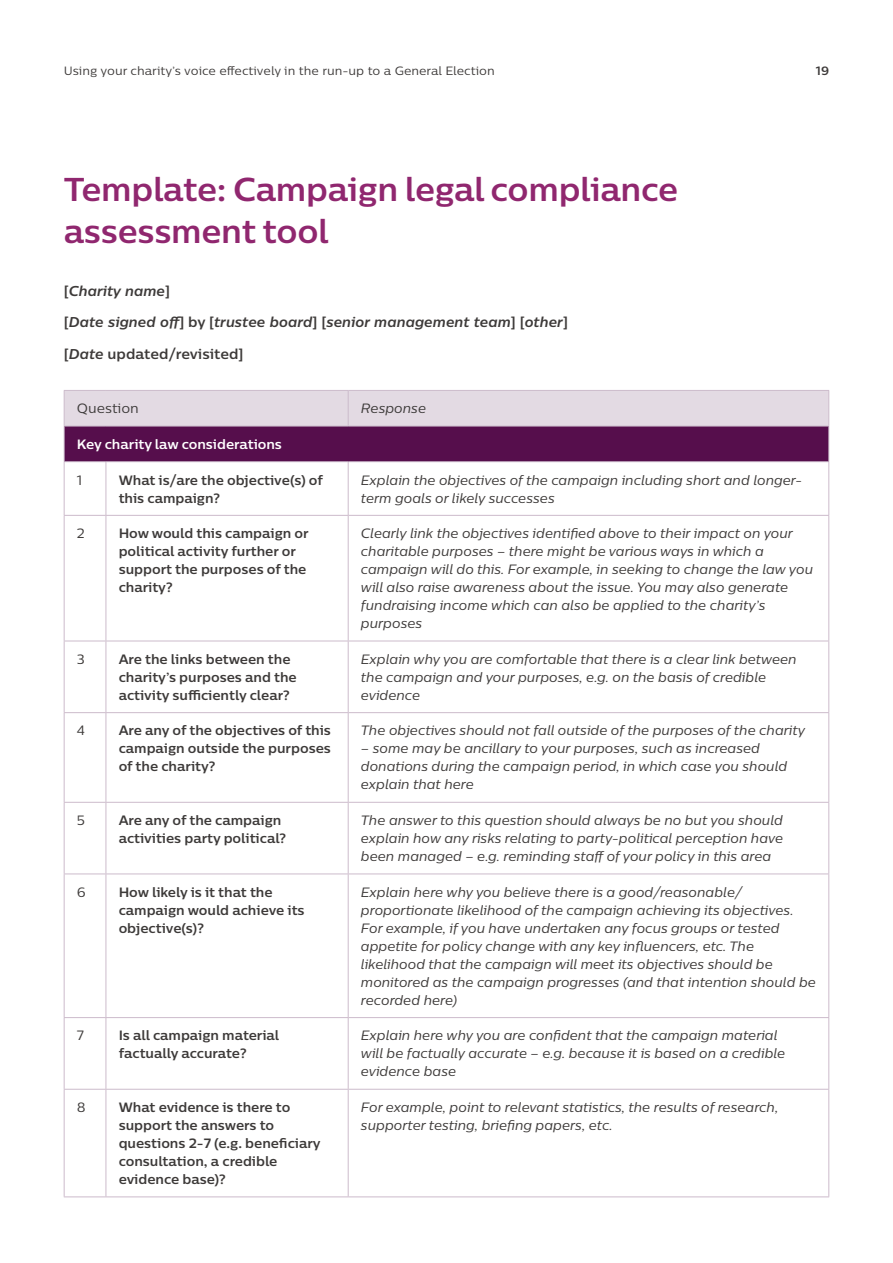
<style>
.page{position:relative;width:893px;height:1263px;background:#fff}
.page>*{position:absolute;margin:0;border:0;box-sizing:border-box;transform-origin:0 0}
.t1{font:700 33px/42px "Centrale Sans";letter-spacing:-.01em;color:#90276f}
.t2{font:italic 700 14.25px "Centrale Sans";color:#3d3a39}
.t3{font:700 14.25px "Centrale Sans";color:#3d3a39}
.t4{font:italic 13.5px/18px "Centrale Sans";letter-spacing:-.005em;color:#3d3a39}
.t5{font:700 13.5px/18px "Centrale Sans";letter-spacing:-.005em;color:#3d3a39}
.t6{font:700 13.5px "Centrale Sans";letter-spacing:-.005em;color:#fff}
.t7{font:13.5px "Centrale Sans";letter-spacing:-.005em;color:#3d3a39}
.t8{font:12px "Centrale Sans";color:#3d3a39}
.t9{font:700 12px "Centrale Sans";color:#3d3a39}
.s1{font-style:normal}
.s2{font-style:italic}
</style>
<div class="page">
<div style="left:65px;top:391px;width:763px;height:35px;background:#e3dae3"></div>
<div style="left:64px;top:426px;width:765px;height:36px;background:#560e4c"></div>
<hr style="left:64px;top:390px;width:42px;height:1px;background:#ccbbcb">
<hr style="left:64px;top:391px;width:1px;height:35px;background:#ccbbcb">
<hr style="left:106px;top:390px;width:242px;height:1px;background:#ccbbcb">
<hr style="left:348px;top:390px;width:481px;height:1px;background:#ccbbcb">
<hr style="left:348px;top:391px;width:1px;height:35px;background:#ccbbcb">
<hr style="left:828px;top:391px;width:1px;height:35px;background:#ccbbcb">
<hr style="left:64px;top:426px;width:42px;height:1px;background:#ccbbcb">
<hr style="left:64px;top:426px;width:1px;height:35px;background:#ccbbcb">
<hr style="left:106px;top:426px;width:242px;height:1px;background:#ccbbcb">
<hr style="left:348px;top:426px;width:481px;height:1px;background:#ccbbcb">
<hr style="left:828px;top:426px;width:1px;height:35px;background:#ccbbcb">
<hr style="left:64px;top:461px;width:42px;height:1px;background:#ccbbcb">
<hr style="left:64px;top:462px;width:1px;height:53px;background:#ccbbcb">
<hr style="left:106px;top:461px;width:242px;height:1px;background:#ccbbcb">
<hr style="left:106px;top:462px;width:1px;height:53px;background:#ccbbcb">
<hr style="left:348px;top:461px;width:481px;height:1px;background:#ccbbcb">
<hr style="left:348px;top:462px;width:1px;height:53px;background:#ccbbcb">
<hr style="left:828px;top:462px;width:1px;height:53px;background:#ccbbcb">
<hr style="left:64px;top:515px;width:42px;height:1px;background:#ccbbcb">
<hr style="left:64px;top:516px;width:1px;height:125px;background:#ccbbcb">
<hr style="left:106px;top:515px;width:242px;height:1px;background:#ccbbcb">
<hr style="left:106px;top:516px;width:1px;height:125px;background:#ccbbcb">
<hr style="left:348px;top:515px;width:481px;height:1px;background:#ccbbcb">
<hr style="left:348px;top:516px;width:1px;height:125px;background:#ccbbcb">
<hr style="left:828px;top:516px;width:1px;height:125px;background:#ccbbcb">
<hr style="left:64px;top:641px;width:42px;height:1px;background:#ccbbcb">
<hr style="left:64px;top:641px;width:1px;height:71px;background:#ccbbcb">
<hr style="left:106px;top:641px;width:242px;height:1px;background:#ccbbcb">
<hr style="left:106px;top:641px;width:1px;height:71px;background:#ccbbcb">
<hr style="left:348px;top:641px;width:481px;height:1px;background:#ccbbcb">
<hr style="left:348px;top:641px;width:1px;height:71px;background:#ccbbcb">
<hr style="left:828px;top:641px;width:1px;height:71px;background:#ccbbcb">
<hr style="left:64px;top:712px;width:42px;height:1px;background:#ccbbcb">
<hr style="left:64px;top:713px;width:1px;height:89px;background:#ccbbcb">
<hr style="left:106px;top:712px;width:242px;height:1px;background:#ccbbcb">
<hr style="left:106px;top:713px;width:1px;height:89px;background:#ccbbcb">
<hr style="left:348px;top:712px;width:481px;height:1px;background:#ccbbcb">
<hr style="left:348px;top:713px;width:1px;height:89px;background:#ccbbcb">
<hr style="left:828px;top:713px;width:1px;height:89px;background:#ccbbcb">
<hr style="left:64px;top:802px;width:42px;height:1px;background:#ccbbcb">
<hr style="left:64px;top:803px;width:1px;height:70px;background:#ccbbcb">
<hr style="left:106px;top:802px;width:242px;height:1px;background:#ccbbcb">
<hr style="left:106px;top:803px;width:1px;height:70px;background:#ccbbcb">
<hr style="left:348px;top:802px;width:481px;height:1px;background:#ccbbcb">
<hr style="left:348px;top:803px;width:1px;height:70px;background:#ccbbcb">
<hr style="left:828px;top:803px;width:1px;height:70px;background:#ccbbcb">
<hr style="left:64px;top:873px;width:42px;height:1px;background:#ccbbcb">
<hr style="left:64px;top:874px;width:1px;height:143px;background:#ccbbcb">
<hr style="left:106px;top:873px;width:242px;height:1px;background:#ccbbcb">
<hr style="left:106px;top:874px;width:1px;height:143px;background:#ccbbcb">
<hr style="left:348px;top:873px;width:481px;height:1px;background:#ccbbcb">
<hr style="left:348px;top:874px;width:1px;height:143px;background:#ccbbcb">
<hr style="left:828px;top:874px;width:1px;height:143px;background:#ccbbcb">
<hr style="left:64px;top:1017px;width:42px;height:1px;background:#ccbbcb">
<hr style="left:64px;top:1018px;width:1px;height:71px;background:#ccbbcb">
<hr style="left:106px;top:1017px;width:242px;height:1px;background:#ccbbcb">
<hr style="left:106px;top:1018px;width:1px;height:71px;background:#ccbbcb">
<hr style="left:348px;top:1017px;width:481px;height:1px;background:#ccbbcb">
<hr style="left:348px;top:1018px;width:1px;height:71px;background:#ccbbcb">
<hr style="left:828px;top:1018px;width:1px;height:71px;background:#ccbbcb">
<hr style="left:64px;top:1089px;width:42px;height:1px;background:#ccbbcb">
<hr style="left:64px;top:1089px;width:1px;height:107px;background:#ccbbcb">
<hr style="left:106px;top:1089px;width:242px;height:1px;background:#ccbbcb">
<hr style="left:106px;top:1089px;width:1px;height:107px;background:#ccbbcb">
<hr style="left:348px;top:1089px;width:481px;height:1px;background:#ccbbcb">
<hr style="left:348px;top:1089px;width:1px;height:107px;background:#ccbbcb">
<hr style="left:828px;top:1089px;width:1px;height:107px;background:#ccbbcb">
<hr style="left:64px;top:1196px;width:42px;height:1px;background:#ccbbcb">
<hr style="left:106px;top:1196px;width:242px;height:1px;background:#ccbbcb">
<hr style="left:348px;top:1196px;width:481px;height:1px;background:#ccbbcb">
<p class="t8" style="left:64px;top:63px;width:432px">Using your charity’s voice effectively in the run-up to a General Election</p>
<p class="t9" style="left:816px;top:63px;width:15px">19</p>
<h1 class="t1" style="left:64px;top:168px;width:616px">Template: Campaign legal compliance assessment tool</h1>
<p class="t2" style="left:64px;top:281px;width:108px"><span class="s1">[</span>Charity name<span class="s1">]</span></p>
<p class="t2" style="left:64px;top:313px;width:506px"><span class="s1">[</span>Date signed off<span class="s1">] by [</span>trustee board<span class="s1">] [</span>senior management team<span class="s1">] [</span>other<span class="s1">]</span></p>
<p class="t3" style="left:64px;top:344px;width:181px">[<span class="s2">Date</span> updated/revisited]</p>
<p class="t7" style="left:77px;top:400px;width:63px">Question</p>
<p class="t4" style="left:361px;top:399px;width:67px">Response</p>
<p class="t6" style="left:77px;top:435px;width:207px">Key charity law considerations</p>
<p class="t7" style="left:77px;top:471px;width:7px">1</p>
<p class="t5" style="left:119px;top:470px;width:206px">What is/are the objective(s) of this campaign?</p>
<p class="t4" style="left:361px;top:470px;width:443px">Explain the objectives of the campaign including short and longer&shy;term goals or likely successes</p>
<p class="t7" style="left:77px;top:525px;width:10px">2</p>
<p class="t5" style="left:119px;top:524px;width:192px">How would this campaign or political activity further or support the purposes of the charity?</p>
<p class="t4" style="left:361px;top:524px;width:454px">Clearly link the objectives identified above to their impact on your charitable purposes – there might be various ways in which a campaign will do this. For example, in seeking to change the law you will also raise awareness about the issue. You may also generate fundraising income which can also be applied to the charity’s purposes</p>
<p class="t7" style="left:77px;top:651px;width:10px">3</p>
<p class="t5" style="left:119px;top:650px;width:180px">Are the links between the charity’s purposes and the activity sufficiently clear?</p>
<p class="t4" style="left:361px;top:650px;width:437px">Explain why you are comfortable that there is a clear link between the campaign and your purposes, e.g. on the basis of credible evidence</p>
<p class="t7" style="left:77px;top:722px;width:10px">4</p>
<p class="t5" style="left:119px;top:721px;width:214px;text-align:justify">Are any of the objectives of this campaign outside the purposes of the charity?</p>
<p class="t4" style="left:361px;top:721px;width:446px">The objectives should not fall outside of the purposes of the charity</p>
<p class="t4" style="left:361px;top:739px;width:428px">– some may be ancillary to your purposes, such as increased donations during the campaign period, in which case you should explain that here</p>
<p class="t7" style="left:77px;top:812px;width:10px">5</p>
<p class="t5" style="left:119px;top:811px;width:169px">Are any of the campaign activities party political?</p>
<p class="t4" style="left:361px;top:811px;width:424px;text-align:justify">The answer to this question should always be no but you should explain how any risks relating to party-political perception have been managed – e.g. reminding staff of your policy in this area</p>
<p class="t7" style="left:77px;top:883px;width:11px">6</p>
<p class="t5" style="left:119px;top:883px;width:187px">How likely is it that the campaign would achieve its objective(s)?</p>
<p class="t4" style="left:361px;top:883px;width:456px">Explain here why you believe there is a good/reasonable/ proportionate likelihood of the campaign achieving its objectives.<br>For example, if you have undertaken any focus groups or tested appetite for policy change with any key influencers, etc. The likelihood that the campaign will meet its objectives should be monitored as the campaign progresses (and that intention should be recorded here)</p>
<p class="t7" style="left:77px;top:1027px;width:9px">7</p>
<p class="t5" style="left:119px;top:1026px;width:162px">Is all campaign material factually accurate?</p>
<p class="t4" style="left:361px;top:1026px;width:426px">Explain here why you are confident that the campaign material will be factually accurate – e.g. because it is based on a credible evidence base</p>
<p class="t7" style="left:77px;top:1099px;width:10px">8</p>
<p class="t5" style="left:119px;top:1098px;width:203px">What evidence is there to support the answers to questions 2-7 (e.g. beneficiary consultation, a credible evidence base)?</p>
<p class="t4" style="left:361px;top:1098px;width:419px">For example, point to relevant statistics, the results of research, supporter testing, briefing papers, etc.</p>
</div>
